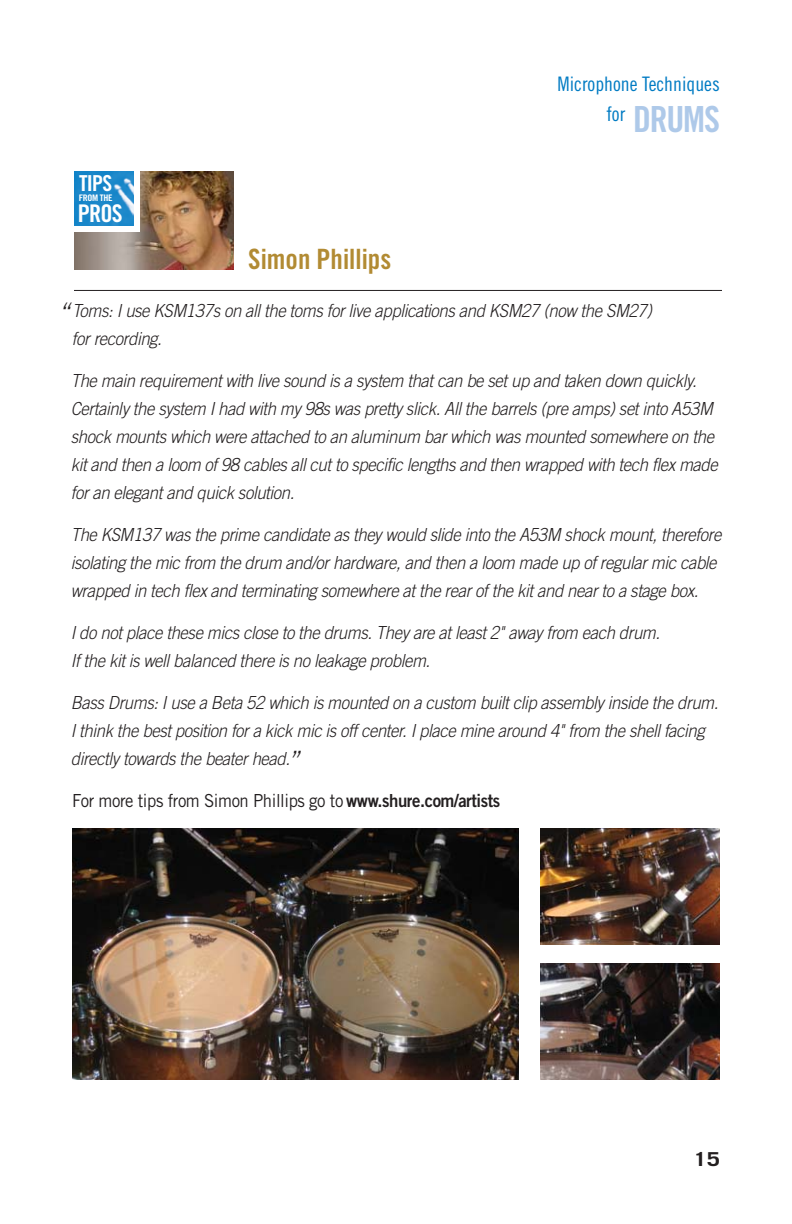
<style>
.page{position:relative;width:792px;height:1224px;background:#fff}
.page>*{position:absolute;margin:0;border:0;box-sizing:border-box;transform-origin:0 0}
.t1{font:36px "Trade Gothic Bold Cond Twenty";letter-spacing:-.035em;color:#aec9e9}
.t2{font:28px "Trade Gothic Bold Cond Twenty";color:#b28b33}
.t3{font:24.4px "Trade Gothic Bold Cond Twenty";color:#fff}
.t4{font:22px "Trade Gothic Bold Cond Twenty";color:#fff}
.t5{font:20px "Trade Gothic Cond Eighteen";color:#007bc3}
.t6{font:700 19.2px "Trade Gothic";color:#231f20;scale:1.25 1}
.t7{font:italic 300 18px/28px "Trade Gothic";letter-spacing:-.025em;color:#231f20;scale:.93 1}
.t8{font:18px "Trade Gothic";letter-spacing:-.025em;color:#231f20;scale:.93 1}
.t9{font:9px "Trade Gothic Bold Cond Twenty";letter-spacing:-.035em;color:#fff;scale:1.11 1}
.s1{font-size:28px}
.s2{font-family:"Trade Gothic Bold Two"}
</style>
<div class="page">
<hr style="left:74px;top:290px;width:648px;height:1px;background:#231f20">
<img style="left:74px;top:171px;width:160px;height:99px">
<div style="left:58px;top:163px;width:82px;height:69px;background:#fff"></div>
<img style="left:74px;top:171px;width:59px;height:54px">
<img style="left:72px;top:828px;width:446px;height:252px">
<img style="left:540px;top:828px;width:180px;height:117px">
<img style="left:540px;top:963px;width:180px;height:117px">
<p class="t5" style="left:558px;top:76px;width:164px">Microphone Techniques</p>
<p class="t4" style="left:79px;top:175px;width:35px">TIPS</p>
<h3 class="t3" style="left:78px;top:204px;width:46px">PROS</h3>
<p class="t9" style="left:79px;top:194px;width:32px">FROM THE</p>
<h2 class="t2" style="left:248px;top:249px;width:145px">Simon Phillips</h2>
<p class="t5" style="left:606px;top:106px;width:20px">for</p>
<h1 class="t1" style="left:633px;top:106px;width:88px">DRUMS</h1>
<p class="t7" style="left:72px;top:298px;width:629px;text-indent:-14px"><span class="s1">“</span>Toms:Iuse KSM137s on allthe toms forlive applications and KSM27 (now the SM27) forrecording.</p>
<p class="t7" style="left:71px;top:368px;width:701px">The main requirementwith live sound is a system thatcan be setup and taken down quickly.<br>Certainly the system Ihad with my 98s was pretty slick.Allthe barrels (pre amps)setinto A53M shock mounts which were attached to an aluminum barwhich was mounted somewhere on the kitand then a loom of 98 cables allcutto specific lengths and then wrapped with tech flex made foran elegantand quick solution.</p>
<p class="t7" style="left:71px;top:522px;width:705px">The KSM137 was the prime candidate as they would slide into the A53M shock mount,therefore isolating the mic from the drum and/orhardware,and then a loom made up of regularmic cable wrapped in tech flex and terminating somewhere atthe rearof the kitand nearto a stage box.</p>
<p class="t7" style="left:71px;top:620px;width:639px">Ido notplace these mics close to the drums.They are atleast2"away from each drum.<br>If the kitis wellbalanced there is no leakage problem.</p>
<p class="t7" style="left:71px;top:690px;width:702px">Bass Drums:Iuse a Beta 52 which is mounted on a custom builtclip assembly inside the drum.<br>Ithink the bestposition fora kick mic is off center.Iplace mine around 4"from the shellfacing directly towards the beaterhead.<span class="s1">”</span></p>
<p class="t8" style="left:72px;top:794px;width:462px">For more tips from Simon Phillips go to <span class="s2">www.shure.com/artists</span></p>
<p class="t6" style="left:693px;top:1152px;width:23px">15</p>
</div>
